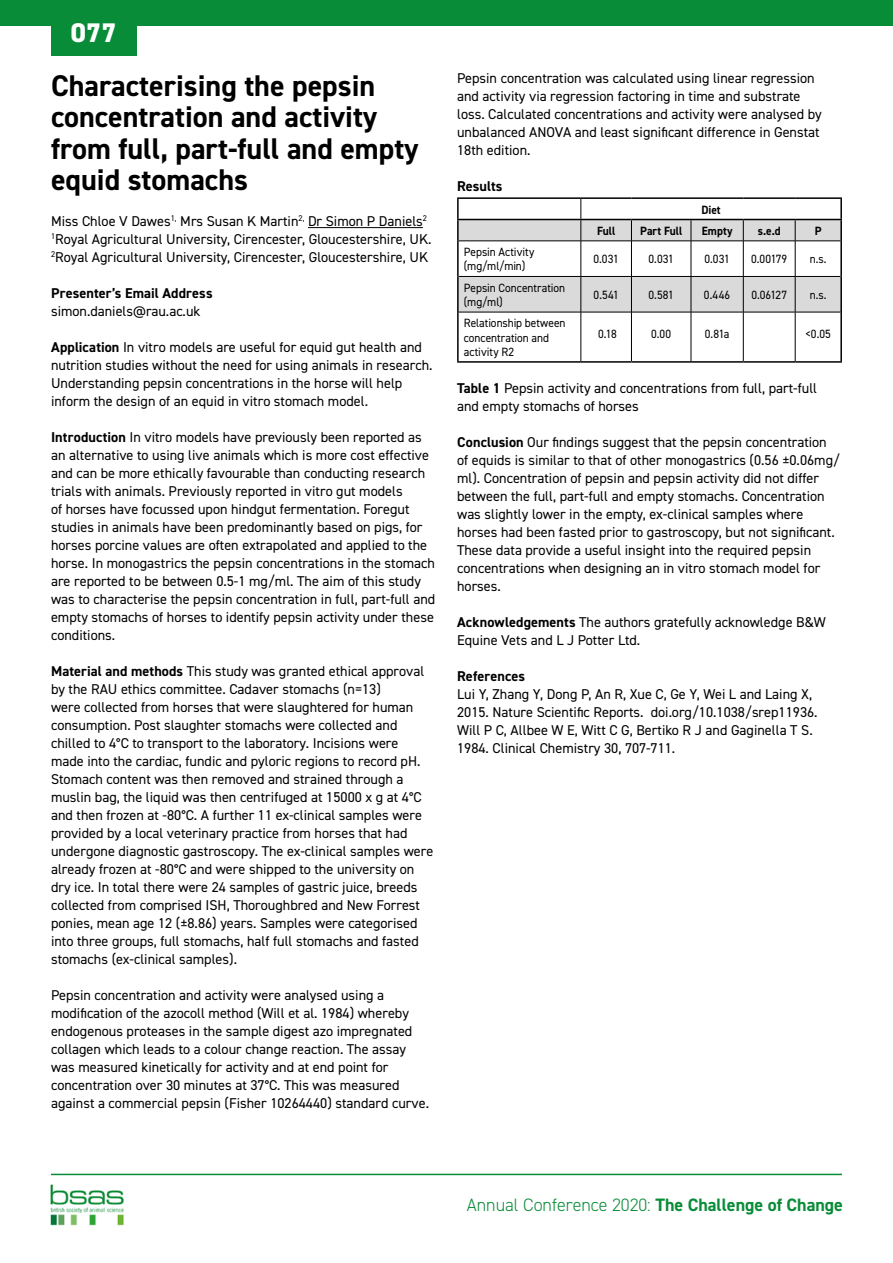
<style>
.page{position:relative;width:893px;height:1263px;background:#fff}
.page>*{position:absolute;margin:0;border:0;box-sizing:border-box;transform-origin:0 0}
.t1{font:700 30px/31.5px "DIN2014";color:#000}
.t2{font:800 27px "DIN2014";color:#fff}
.t3{font:300 18px "DIN2014";color:#098c38}
.t4{font:14.25px/18px "DIN2014";color:#000}
.t5{font:700 14.25px "DIN2014";letter-spacing:.005em;color:#000}
.t6{font:12px/14.2px "DIN2014";color:#000;scale:.95 1}
.t7{font:700 12px "DIN2014";color:#000;scale:.95 1}
.s1{font-weight:700}
</style>
<div class="page">
<img style="left:50px;top:1184px;width:74px;height:42px">
<div style="left:0;top:0;width:893px;height:26px;background:#098c38"></div>
<div style="left:51px;top:4px;width:85px;height:51px;background:#098c38"></div>
<hr style="left:51px;top:1174px;width:791px;height:1px;background:#098c38">
<hr style="left:308px;top:227px;width:115px;height:1px;background:#000">
<hr style="left:457px;top:197px;width:124px;height:2px;background:#000">
<hr style="left:457px;top:199px;width:2px;height:20px;background:#000">
<hr style="left:581px;top:197px;width:50px;height:2px;background:#000">
<hr style="left:631px;top:197px;width:60px;height:2px;background:#000">
<hr style="left:691px;top:197px;width:52px;height:2px;background:#000">
<hr style="left:743px;top:197px;width:52px;height:2px;background:#000">
<hr style="left:795px;top:197px;width:47px;height:2px;background:#000">
<hr style="left:840px;top:199px;width:2px;height:20px;background:#000">
<hr style="left:457px;top:219px;width:124px;height:1px;background:#000">
<hr style="left:457px;top:220px;width:2px;height:21px;background:#000">
<hr style="left:795px;top:219px;width:47px;height:1px;background:#000">
<hr style="left:840px;top:220px;width:2px;height:21px;background:#000">
<hr style="left:457px;top:241px;width:2px;height:35px;background:#000">
<hr style="left:840px;top:241px;width:2px;height:35px;background:#000">
<hr style="left:457px;top:276px;width:2px;height:36px;background:#000">
<hr style="left:840px;top:276px;width:2px;height:36px;background:#000">
<hr style="left:457px;top:312px;width:2px;height:49px;background:#000">
<hr style="left:840px;top:312px;width:2px;height:49px;background:#000">
<hr style="left:457px;top:361px;width:124px;height:2px;background:#000">
<hr style="left:581px;top:361px;width:50px;height:2px;background:#000">
<hr style="left:631px;top:361px;width:60px;height:2px;background:#000">
<hr style="left:691px;top:361px;width:52px;height:2px;background:#000">
<hr style="left:743px;top:361px;width:52px;height:2px;background:#000">
<hr style="left:795px;top:361px;width:47px;height:2px;background:#000">
<svg style="left:458px;top:199px;width:383px;height:113px"></svg>
<hr style="left:459px;top:241px;width:122px;height:1px;background:#000">
<hr style="left:581px;top:241px;width:50px;height:1px;background:#000">
<hr style="left:581px;top:241px;width:1px;height:35px;background:#000">
<hr style="left:631px;top:241px;width:60px;height:1px;background:#000">
<hr style="left:631px;top:241px;width:1px;height:35px;background:#000">
<hr style="left:691px;top:241px;width:52px;height:1px;background:#000">
<hr style="left:691px;top:241px;width:1px;height:35px;background:#000">
<hr style="left:743px;top:241px;width:52px;height:1px;background:#000">
<hr style="left:743px;top:241px;width:1px;height:35px;background:#000">
<hr style="left:795px;top:241px;width:45px;height:1px;background:#000">
<hr style="left:795px;top:241px;width:1px;height:35px;background:#000">
<hr style="left:459px;top:276px;width:122px;height:1px;background:#000">
<hr style="left:581px;top:276px;width:50px;height:1px;background:#000">
<hr style="left:581px;top:277px;width:1px;height:35px;background:#000">
<hr style="left:631px;top:276px;width:60px;height:1px;background:#000">
<hr style="left:631px;top:277px;width:1px;height:35px;background:#000">
<hr style="left:691px;top:276px;width:52px;height:1px;background:#000">
<hr style="left:691px;top:277px;width:1px;height:35px;background:#000">
<hr style="left:743px;top:276px;width:52px;height:1px;background:#000">
<hr style="left:743px;top:277px;width:1px;height:35px;background:#000">
<hr style="left:795px;top:276px;width:45px;height:1px;background:#000">
<hr style="left:795px;top:277px;width:1px;height:35px;background:#000">
<hr style="left:459px;top:312px;width:122px;height:1px;background:#000">
<hr style="left:581px;top:312px;width:50px;height:1px;background:#000">
<hr style="left:581px;top:312px;width:1px;height:49px;background:#000">
<hr style="left:631px;top:312px;width:60px;height:1px;background:#000">
<hr style="left:631px;top:312px;width:1px;height:49px;background:#000">
<hr style="left:691px;top:312px;width:52px;height:1px;background:#000">
<hr style="left:691px;top:312px;width:1px;height:49px;background:#000">
<hr style="left:743px;top:312px;width:52px;height:1px;background:#000">
<hr style="left:743px;top:312px;width:1px;height:49px;background:#000">
<hr style="left:795px;top:312px;width:45px;height:1px;background:#000">
<hr style="left:795px;top:312px;width:1px;height:49px;background:#000">
<h2 class="t2" style="left:71px;top:15px;width:47px">077</h2>
<h1 class="t1" style="left:51px;top:69px;width:369px">Characterising the pepsin concentration and activity from full, part-full and empty equid stomachs</h1>
<p class="t4" style="left:51px;top:212px;width:382px">Miss Chloe V Dawes<sup>1,</sup> Mrs Susan K Martin<sup>2,</sup> Dr Simon P Daniels<sup>2<br>1</sup>Royal Agricultural University, Cirencester, Gloucestershire, UK.<br><sup>2</sup>Royal Agricultural University, Cirencester, Gloucestershire, UK</p>
<p class="t5" style="left:51px;top:284px;width:163px">Presenter’s Email Address</p>
<p class="t4" style="left:51px;top:302px;width:151px">simon.daniels@rau.ac.uk</p>
<p class="t4" style="left:51px;top:338px;width:383px"><span class="s1">Application</span> In vitro models are useful for equid gut health and nutrition studies without the need for using animals in research.<br>Understanding pepsin concentrations in the horse will help inform the design of an equid in vitro stomach model.</p>
<p class="t4" style="left:51px;top:428px;width:386px"><span class="s1">Introduction</span> In vitro models have previously been reported as an alternative to using live animals which is more cost effective and can be more ethically favourable than conducting research trials with animals. Previously reported in vitro gut models<br>of horses have focussed upon hindgut fermentation. Foregut studies in animals have been predominantly based on pigs, for horses porcine values are often extrapolated and applied to the horse. In monogastrics the pepsin concentrations in the stomach are reported to be between 0.5-1 mg/ml. The aim of this study was to characterise the pepsin concentration in full, part-full and empty stomachs of horses to identify pepsin activity under these conditions.</p>
<p class="t4" style="left:51px;top:662px;width:384px"><span class="s1">Material and methods</span> This study was granted ethical approval by the RAU ethics committee. Cadaver stomachs (n=13)<br>were collected from horses that were slaughtered for human consumption. Post slaughter stomachs were collected and chilled to 4°C to transport to the laboratory. Incisions were made into the cardiac, fundic and pyloric regions to record pH.<br>Stomach content was then removed and strained through a muslin bag, the liquid was then centrifuged at 15000 x g at 4°C and then frozen at -80°C. A further 11 ex-clinical samples were provided by a local veterinary practice from horses that had undergone diagnostic gastroscopy. The ex-clinical samples were already frozen at -80°C and were shipped to the university on dry ice. In total there were 24 samples of gastric juice, breeds collected from comprised ISH, Thoroughbred and New Forrest ponies, mean age 12 (±8.86) years. Samples were categorised into three groups, full stomachs, half full stomachs and fasted stomachs (ex-clinical samples).</p>
<p class="t4" style="left:51px;top:986px;width:379px">Pepsin concentration and activity were analysed using a modification of the azocoll method (Will et al. 1984) whereby endogenous proteases in the sample digest azo impregnated collagen which leads to a colour change reaction. The assay was measured kinetically for activity and at end point for concentration over 30 minutes at 37°C. This was measured against a commercial pepsin (Fisher 10264440) standard curve.</p>
<p class="t4" style="left:457px;top:69px;width:366px">Pepsin concentration was calculated using linear regression and activity via regression factoring in time and substrate loss. Calculated concentrations and activity were analysed by unbalanced ANOVA and least significant difference in Genstat 18th edition.</p>
<p class="t5" style="left:457px;top:177px;width:47px">Results</p>
<p class="t7" style="left:701px;top:201px;width:22px">Diet</p>
<p class="t7" style="left:597px;top:223px;width:21px">Full</p>
<p class="t7" style="left:640px;top:223px;width:46px">Part Full</p>
<p class="t7" style="left:702px;top:223px;width:34px">Empty</p>
<p class="t7" style="left:758px;top:223px;width:26px">s.e.d</p>
<p class="t7" style="left:815px;top:223px;width:9px">P</p>
<p class="t6" style="left:464px;top:245px;width:76px">Pepsin Activity (mg/ml/min)</p>
<p class="t6" style="left:593px;top:251px;width:28px">0.031</p>
<p class="t6" style="left:648px;top:251px;width:28px">0.031</p>
<p class="t6" style="left:704px;top:251px;width:28px">0.031</p>
<p class="t6" style="left:751px;top:251px;width:39px">0.00179</p>
<p class="t6" style="left:810px;top:251px;width:19px">n.s.</p>
<p class="t6" style="left:464px;top:280px;width:108px">Pepsin Concentration (mg/ml)</p>
<p class="t6" style="left:594px;top:287px;width:28px">0.541</p>
<p class="t6" style="left:648px;top:287px;width:28px">0.581</p>
<p class="t6" style="left:704px;top:287px;width:29px">0.446</p>
<p class="t6" style="left:751px;top:287px;width:39px">0.06127</p>
<p class="t6" style="left:810px;top:287px;width:19px">n.s.</p>
<p class="t6" style="left:464px;top:316px;width:108px">Relationship between concentration and activity R2</p>
<p class="t6" style="left:598px;top:327px;width:21px">0.18</p>
<p class="t6" style="left:651px;top:327px;width:23px">0.00</p>
<p class="t6" style="left:705px;top:327px;width:27px">0.81a</p>
<p class="t6" style="left:805px;top:327px;width:28px">&lt;0.05</p>
<p class="t4" style="left:457px;top:378px;width:362px"><span class="s1">Table 1</span> Pepsin activity and concentrations from full, part-full and empty stomachs of horses</p>
<p class="t4" style="left:457px;top:432px;width:384px"><span class="s1">Conclusion</span> Our findings suggest that the pepsin concentration of equids is similar to that of other monogastrics (0.56 ±0.06mg/ ml). Concentration of pepsin and pepsin activity did not differ between the full, part-full and empty stomachs. Concentration was slightly lower in the empty, ex-clinical samples where horses had been fasted prior to gastroscopy, but not significant.<br>These data provide a useful insight into the required pepsin concentrations when designing an in vitro stomach model for horses.</p>
<p class="t4" style="left:457px;top:612px;width:370px"><span class="s1">Acknowledgements</span> The authors gratefully acknowledge B&amp;W<br>Equine Vets and L J Potter Ltd.</p>
<p class="t5" style="left:457px;top:666px;width:70px">References</p>
<p class="t4" style="left:457px;top:684px;width:362px">Lui Y, Zhang Y, Dong P, An R, Xue C, Ge Y, Wei L and Laing X, 2015. Nature Scientific Reports. doi.org/10.1038/srep11936.<br>Will P C, Allbee W E, Witt C G, Bertiko R J and Gaginella T S.<br>1984. Clinical Chemistry 30, 707-711.</p>
<p class="t3" style="left:467px;top:1194px;width:378px">Annual Conference 2020: <span class="s1">The Challenge of Change</span></p>
</div>
